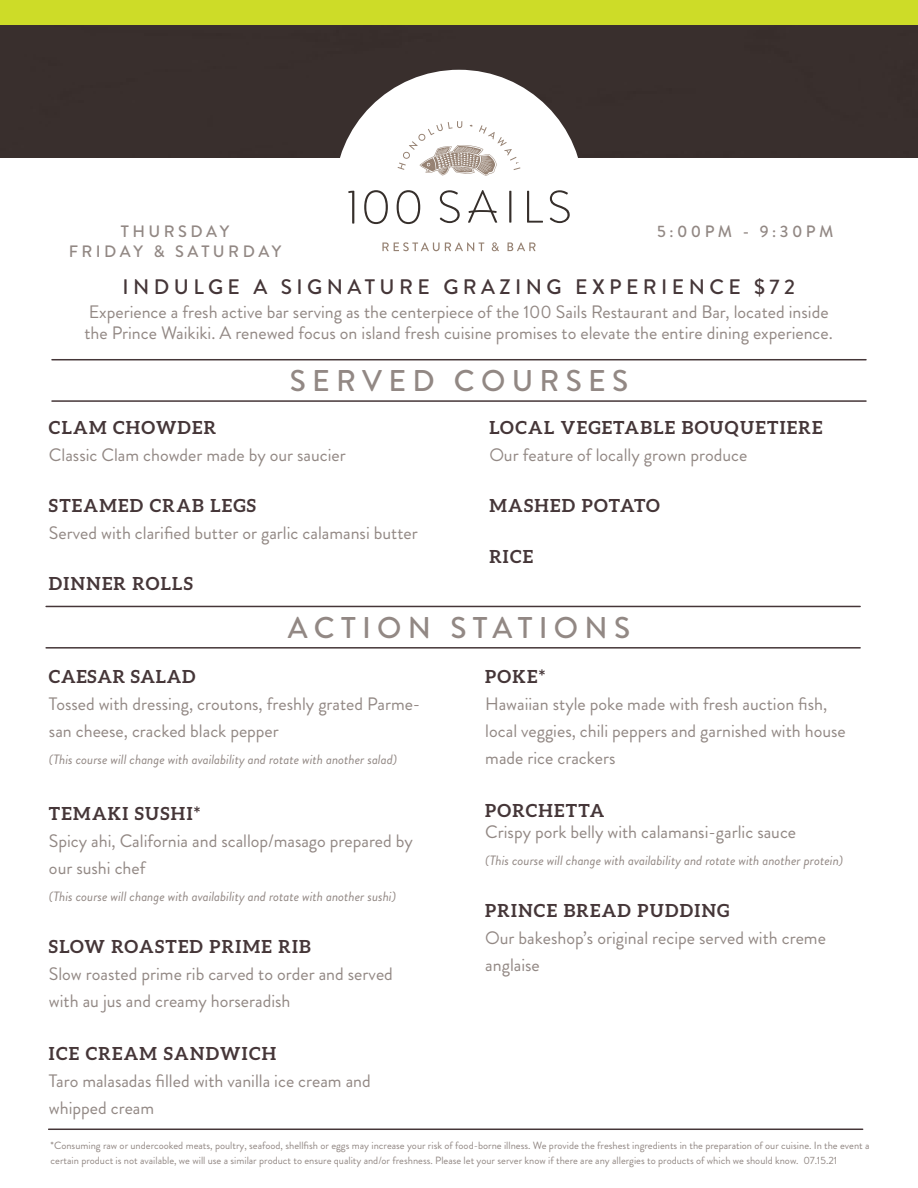
<style>
.page{position:relative;width:918px;height:1188px;background:#fff}
.page>*{position:absolute;margin:0;border:0;box-sizing:border-box;transform-origin:0 0}
.t1{font:500 30px "Brandon Grotesque";letter-spacing:.21em;color:#928884}
.t2{font:500 21px "Brandon Grotesque";letter-spacing:.21em;color:#453638}
.t3{font:18px/27px "Brandon Grotesque";color:#928884}
.t4{font:700 18px "Aleo";letter-spacing:.07em;color:#453638}
.t5{font:700 18px "Aleo";letter-spacing:.04em;color:#453638}
.t6{font:500 16.5px/19.8px "Brandon Grotesque";letter-spacing:.21em;color:#928884;text-align:center}
.t7{font:italic 13.5px "Brandon Grotesque";color:#928884}
.t8{font:10.5px/15px "Brandon Grotesque";color:#928884}
</style>
<div class="page">
<hr style="left:49px;top:1129px;width:814px;height:1px;background:#453638">
<div style="left:0;top:24px;width:918px;height:134px;background:#392f2d"></div>
<div style="left:334px;top:70px;width:250px;height:249px;background:#fff;border-radius:50%"></div>
<svg style="left:398px;top:121px;width:122px;height:55px"></svg>
<svg style="left:382px;top:242px;width:102px;height:9px"></svg>
<svg style="left:492px;top:242px;width:7px;height:9px"></svg>
<svg style="left:508px;top:242px;width:28px;height:9px"></svg>
<svg style="left:440px;top:190px;width:20px;height:33px"></svg>
<svg style="left:468px;top:190px;width:29px;height:33px"></svg>
<hr style="left:509px;top:191px;width:2px;height:32px;background:#362f2b">
<svg style="left:527px;top:191px;width:16px;height:32px"></svg>
<svg style="left:550px;top:190px;width:20px;height:33px"></svg>
<svg style="left:348px;top:191px;width:6px;height:33px"></svg>
<svg style="left:364px;top:190px;width:24px;height:34px"></svg>
<svg style="left:397px;top:190px;width:23px;height:34px"></svg>
<hr style="left:52px;top:359px;width:814px;height:1px;background:#453638">
<hr style="left:52px;top:400px;width:814px;height:2px;background:#453638">
<hr style="left:46px;top:606px;width:814px;height:1px;background:#453638">
<hr style="left:46px;top:647px;width:814px;height:2px;background:#453638">
<div style="left:0;top:0;width:918px;height:24px;background:#cddc28"></div>
<p class="t6" style="left:69px;top:221px;width:214px">THURSDAY<br>FRIDAY &amp; SATURDAY</p>
<p class="t6" style="left:657px;top:222px;width:178px">5:00PM - 9:30PM</p>
<p class="t2" style="left:122px;top:272px;width:674px">INDULGE A SIGNATURE GRAZING EXPERIENCE $72</p>
<p class="t3" style="left:84px;top:301px;width:750px;line-height:21px">Experience a fresh active bar serving as the centerpiece of the 100 Sails Restaurant and Bar, located inside the Prince Waikiki. A renewed focus on island fresh cuisine promises to elevate the entire dining experience.</p>
<h1 class="t1" style="left:290px;top:360px;width:340px">SERVED COURSES</h1>
<p class="t4" style="left:49px;top:417px;width:169px">CLAM CHOWDER</p>
<p class="t3" style="left:49px;top:442px;width:298px">Classic Clam chowder made by our saucier</p>
<p class="t4" style="left:49px;top:495px;width:209px">STEAMED CRAB LEGS</p>
<p class="t3" style="left:49px;top:520px;width:370px">Served with clarified butter or garlic calamansi butter</p>
<p class="t4" style="left:49px;top:573px;width:145px">DINNER ROLLS</p>
<p class="t4" style="left:489px;top:417px;width:335px">LOCAL VEGETABLE BOUQUETIERE</p>
<p class="t3" style="left:489px;top:442px;width:259px">Our feature of locally grown produce</p>
<p class="t4" style="left:489px;top:495px;width:172px">MASHED POTATO</p>
<p class="t4" style="left:489px;top:546px;width:45px">RICE</p>
<h1 class="t1" style="left:288px;top:607px;width:344px">ACTION STATIONS</h1>
<p class="t5" style="left:49px;top:666px;width:148px">CAESAR SALAD</p>
<p class="t3" style="left:49px;top:691px;width:373px">Tossed with dressing, croutons, freshly grated Parme&shy;san cheese, cracked black pepper</p>
<p class="t7" style="left:49px;top:750px;width:350px">(This course will change with availability and rotate with another salad)</p>
<p class="t4" style="left:49px;top:803px;width:153px">TEMAKI SUSHI*</p>
<p class="t3" style="left:49px;top:827px;width:365px">Spicy ahi, California and scallop/masago prepared by our sushi chef</p>
<p class="t7" style="left:49px;top:887px;width:349px">(This course will change with availability and rotate with another sushi)</p>
<p class="t4" style="left:49px;top:936px;width:263px">SLOW ROASTED PRIME RIB</p>
<p class="t3" style="left:49px;top:961px;width:345px">Slow roasted prime rib carved to order and served with au jus and creamy horseradish</p>
<p class="t4" style="left:49px;top:1043px;width:229px">ICE CREAM SANDWICH</p>
<p class="t3" style="left:49px;top:1067px;width:323px">Taro malasadas filled with vanilla ice cream and whipped cream</p>
<p class="t4" style="left:485px;top:666px;width:61px">POKE*</p>
<p class="t3" style="left:485px;top:691px;width:362px">Hawaiian style poke made with fresh auction fish, local veggies, chili peppers and garnished with house made rice crackers</p>
<p class="t4" style="left:485px;top:800px;width:121px">PORCHETTA</p>
<p class="t3" style="left:485px;top:818px;width:312px">Crispy pork belly with calamansi-garlic sauce</p>
<p class="t7" style="left:485px;top:851px;width:359px">(This course will change with availability and rotate with another protein)</p>
<p class="t4" style="left:485px;top:900px;width:246px">PRINCE BREAD PUDDING</p>
<p class="t3" style="left:485px;top:925px;width:342px">Our bakeshop’s original recipe served with creme anglaise</p>
<p class="t8" style="left:51px;top:1138px;width:820px">*Consuming raw or undercooked meats, poultry, seafood, shellfish or eggs may increase your risk of food-borne illness. We provide the freshest ingredients in the preparation of our cuisine. In the event a certain product is not available, we will use a similar product to ensure quality and/or freshness. Please let your server know if there are any allergies to products of which we should know. 07.15.21</p>
</div>
